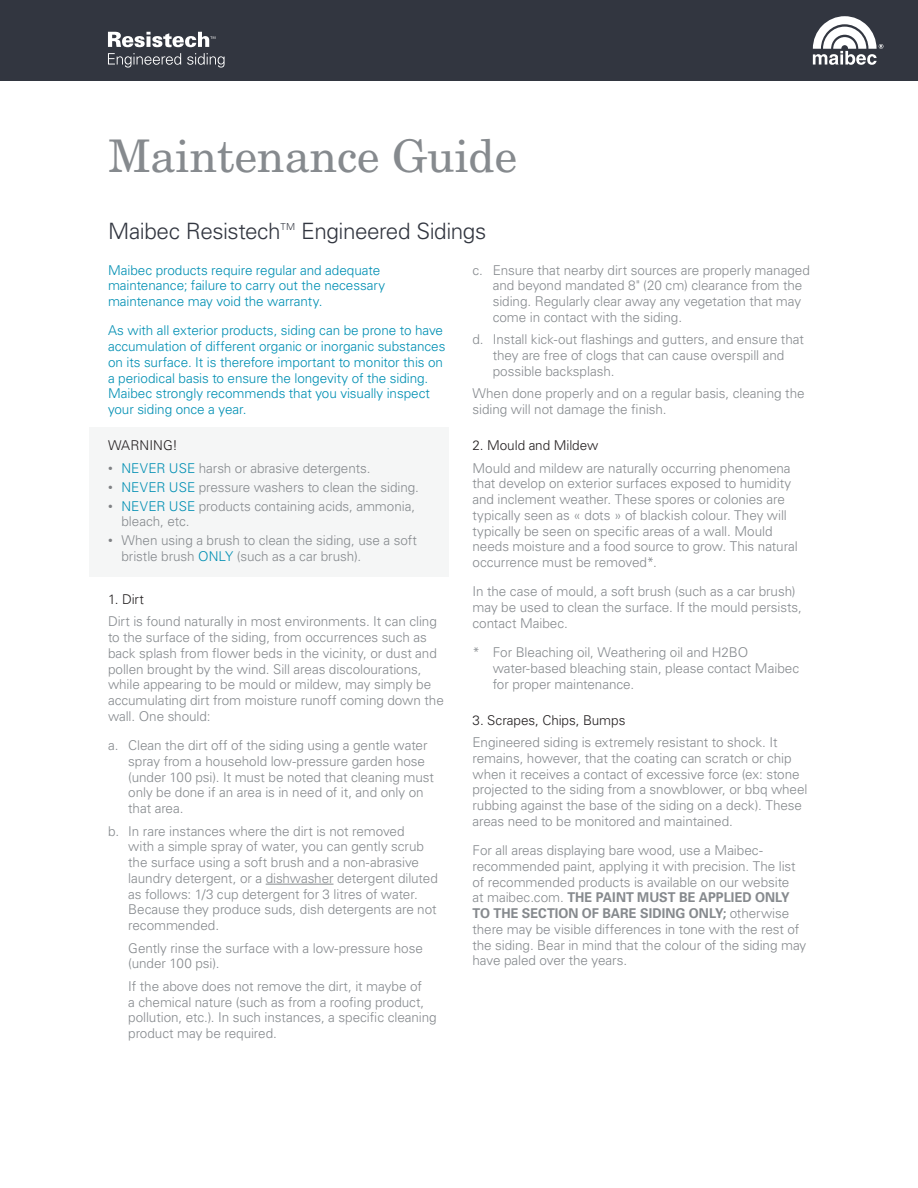
<style>
.page{position:relative;width:918px;height:1188px;background:#fff}
.page>*{position:absolute;margin:0;border:0;box-sizing:border-box;transform-origin:0 0}
.GrandTitre-Gris{font:45px "New Century Schlbk";color:#868a8e}
.Titre{font:300 22.5px "Univers";letter-spacing:-.02em;color:#323640}
.Texte{font:300 13.5px/15.8px "Univers";letter-spacing:-.005em;color:#868a8e}
.Texte_indenté{font:300 13.5px/15.8px "Univers";letter-spacing:-.005em;color:#868a8e}
.Texte-2{font:300 13.5px/15.8px "Univers";letter-spacing:-.005em;color:#008fb3}
.SS-Titre{font:300 13.5px "Univers";letter-spacing:-.005em;color:#231f20}
.Titre-2{font:300 9.6px "Univers";color:#323640}
.s1{font-weight:400;color:#808285}
.s2{color:#008fb3}
.s3{font-weight:700}
</style>
<div class="page">
<div style="left:90px;top:427px;width:359px;height:149px;background:#f5f6f6"></div>
<hr style="left:266px;top:884px;width:68px;height:1px;background:#868a8e">
<div style="left:0;top:0;width:918px;height:81px;background:#323640"></div>
<svg style="left:813px;top:16px;width:70px;height:49px"></svg>
<svg style="left:108px;top:53px;width:73px;height:15px"></svg>
<svg style="left:187px;top:53px;width:38px;height:15px"></svg>
<svg style="left:108px;top:32px;width:107px;height:15px"></svg>
<p class="GrandTitre-Gris" style="left:108px;top:128px;width:411px">Maintenance Guide</p>
<p class="Titre" style="left:108px;top:217px;width:174px">Maibec Resistech</p>
<p class="Titre-2" style="left:281px;top:221px;width:16px">TM</p>
<p class="Titre" style="left:301px;top:217px;width:187px">Engineered Sidings</p>
<p class="Texte-2" style="left:108px;top:262px;width:279px">Maibec products require regular and adequate maintenance; failure to carry out the necessary maintenance may void the warranty.</p>
<p class="Texte-2" style="left:108px;top:322px;width:339px">As with all exterior products, siding can be prone to have accumulation of different organic or inorganic substances on its surface. It is therefore important to monitor this on a periodical basis to ensure the longevity of the siding.<br>Maibec strongly recommends that you visually inspect your siding once a year.</p>
<p class="SS-Titre" style="left:108px;top:437px;width:71px">WARNING!</p>
<p class="Texte" style="left:108px;top:460px;width:264px"><span class="s1">•</span> <span class="s2">NEVER USE</span> harsh or abrasive detergents.</p>
<p class="Texte" style="left:108px;top:479px;width:313px"><span class="s1">•</span> <span class="s2">NEVER USE</span> pressure washers to clean the siding.</p>
<p class="Texte" style="left:122px;top:498px;width:295px;text-indent:-14px"><span class="s1">•</span> <span class="s2">NEVER USE</span> products containing acids, ammonia, bleach, etc.</p>
<p class="Texte" style="left:122px;top:532px;width:297px;text-indent:-14px"><span class="s1">•</span> When using a brush to clean the siding, use a soft bristle brush <span class="s2">ONLY</span> (such as a car brush).</p>
<p class="SS-Titre" style="left:108px;top:591px;width:37px">1. Dirt</p>
<p class="Texte" style="left:108px;top:613px;width:337px">Dirt is found naturally in most environments. It can cling to the surface of the siding, from occurrences such as back splash from flower beds in the vicinity, or dust and pollen brought by the wind. Sill areas discolourations, while appearing to be mould or mildew, may simply be accumulating dirt from moisture runoff coming down the wall. One should:</p>
<p class="Texte_indenté" style="left:128px;top:737px;width:307px;text-indent:-20px">a. Clean the dirt off of the siding using a gentle water spray from a household low-pressure garden hose (under 100 psi). It must be noted that cleaning must only be done if an area is in need of it, and only on that area.</p>
<p class="Texte_indenté" style="left:128px;top:823px;width:311px;text-indent:-20px">b. In rare instances where the dirt is not removed<br>with a simple spray of water, you can gently scrub the surface using a soft brush and a non-abrasive laundry detergent, or a dishwasher detergent diluted as follows: 1/3 cup detergent for 3 litres of water.<br>Because they produce suds, dish detergents are not recommended.</p>
<p class="Texte_indenté" style="left:128px;top:940px;width:296px">Gently rinse the surface with a low-pressure hose (under 100 psi).</p>
<p class="Texte_indenté" style="left:128px;top:978px;width:310px">If the above does not remove the dirt, it maybe of<br>a chemical nature (such as from a roofing product, pollution, etc.). In such instances, a specific cleaning product may be required.</p>
<p class="Texte_indenté" style="left:493px;top:262px;width:319px;text-indent:-20px">c. Ensure that nearby dirt sources are properly managed and beyond mandated 8" (20 cm) clearance from the siding. Regularly clear away any vegetation that may come in contact with the siding.</p>
<p class="Texte_indenté" style="left:493px;top:331px;width:313px;text-indent:-20px">d. Install kick-out flashings and gutters, and ensure that they are free of clogs that can cause overspill and possible backsplash.</p>
<p class="Texte" style="left:472px;top:385px;width:334px">When done properly and on a regular basis, cleaning the siding will not damage the finish.</p>
<p class="SS-Titre" style="left:472px;top:437px;width:127px">2. Mould and Mildew</p>
<p class="Texte" style="left:472px;top:460px;width:327px">Mould and mildew are naturally occurring phenomena that develop on exterior surfaces exposed to humidity and inclement weather. These spores or colonies are typically seen as « dots » of blackish colour. They will typically be seen on specific areas of a wall. Mould needs moisture and a food source to grow. This natural occurrence must be removed*.</p>
<p class="Texte" style="left:472px;top:583px;width:331px">In the case of mould, a soft brush (such as a car brush) may be used to clean the surface. If the mould persists, contact Maibec.</p>
<p class="Texte_indenté" style="left:493px;top:644px;width:308px;text-indent:-20px">* For Bleaching oil, Weathering oil and H2BO water-based bleaching stain, please contact Maibec for proper maintenance.</p>
<p class="SS-Titre" style="left:472px;top:712px;width:154px">3. Scrapes, Chips, Bumps</p>
<p class="Texte" style="left:472px;top:734px;width:337px">Engineered siding is extremely resistant to shock. It remains, however, that the coating can scratch or chip when it receives a contact of excessive force (ex: stone projected to the siding from a snowblower, or bbq wheel rubbing against the base of the siding on a deck). These areas need to be monitored and maintained.</p>
<p class="Texte" style="left:472px;top:842px;width:335px">For all areas displaying bare wood, use a Maibec&shy;recommended paint, applying it with precision. The list of recommended products is available on our website<br>at maibec.com. <span class="s3">THE PAINT MUST BE APPLIED ONLY TO THE SECTION OF BARE SIDING ONLY;</span> otherwise there may be visible differences in tone with the rest of the siding. Bear in mind that the colour of the siding may have paled over the years.</p>
</div>
